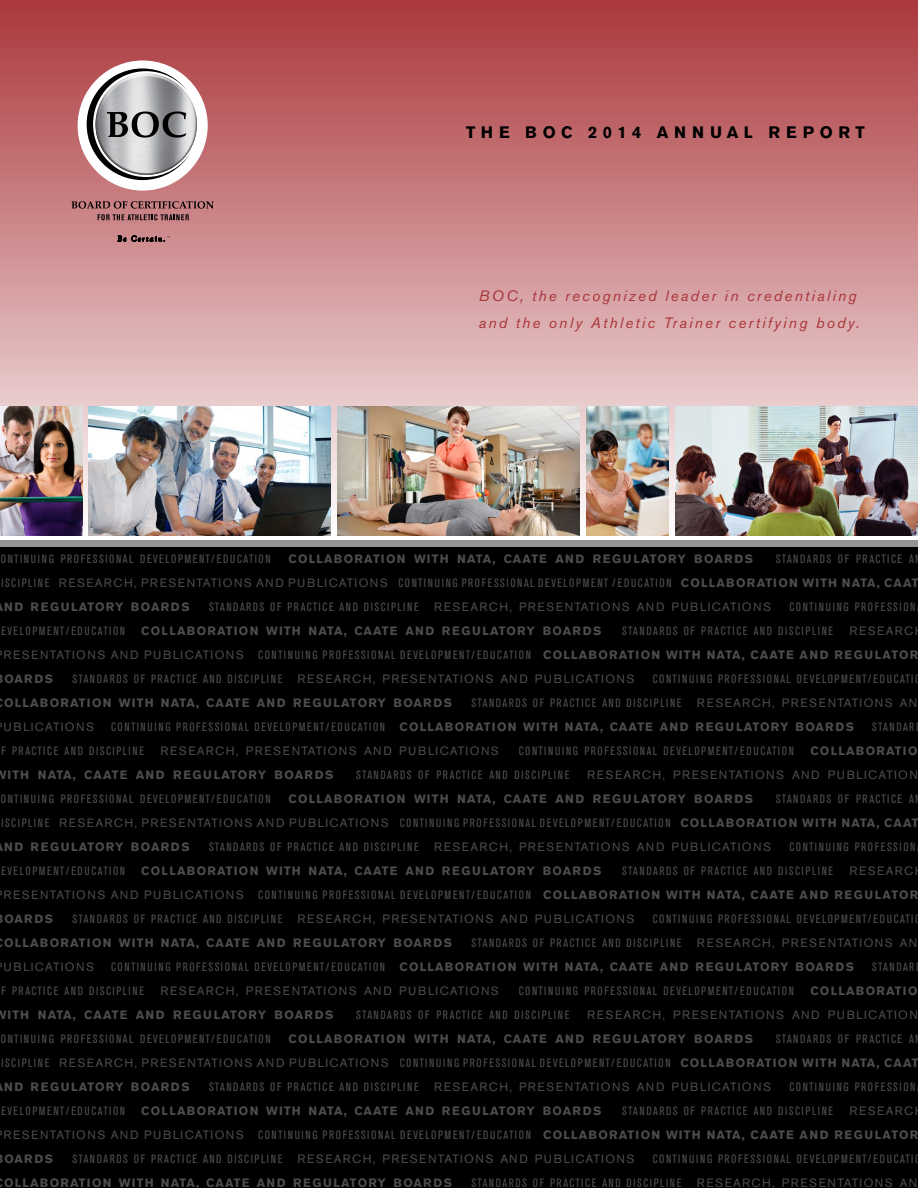
<style>
.page{position:relative;width:918px;height:1188px;background:#fff}
.page>*{position:absolute;margin:0;border:0;box-sizing:border-box;transform-origin:0 0}
.t1{font:700 16.5px "Akzidenz Grotesk BE";letter-spacing:.325em;color:#000}
.t2{font:italic 15px/27px "Akzidenz Grotesk BE";letter-spacing:.15em;color:#a93439}
.t3{font:condensed 12px/24px "Akzidenz Grotesk BE";letter-spacing:.12em;color:#4d4d4f}
.t4{font:700 12px/24px "Akzidenz Grotesk BE";letter-spacing:.1em;color:#4d4d4f}
.t5{font:12px "Akzidenz Grotesk BE";letter-spacing:.12em;color:#4d4d4f}
.s1{font-stretch:normal}
.s2{font-weight:700;font-stretch:normal}
.s3{font-weight:400}
.s4{font-weight:400;font-stretch:condensed}
</style>
<div class="page">
<div style="left:0;top:0;width:918px;height:575px;background:linear-gradient(to bottom,#ad393e,#f8ffff)"></div>
<div style="left:0;top:546px;width:918px;height:642px;background:#000"></div>
<div style="left:0;top:540px;width:918px;height:6px;background:#939598"></div>
<img style="left:89px;top:406px;width:242px;height:129px">
<img style="left:0;top:406px;width:82px;height:129px">
<img style="left:586px;top:406px;width:82px;height:129px">
<img style="left:338px;top:406px;width:241px;height:129px">
<img style="left:675px;top:406px;width:243px;height:129px">
<div style="left:78px;top:60px;width:130px;height:131px;background:#fff;border-radius:50%"></div>
<img style="left:191px;top:74px;width:6px;height:101px">
<svg style="left:87px;top:68px;width:104px;height:112px"></svg>
<img style="left:107px;top:112px;width:21px;height:25px">
<img style="left:132px;top:111px;width:27px;height:27px">
<img style="left:163px;top:111px;width:23px;height:27px">
<svg style="left:118px;top:236px;width:8px;height:5px"></svg>
<svg style="left:132px;top:236px;width:38px;height:5px"></svg>
<svg style="left:71px;top:201px;width:143px;height:19px;background:#9d6567"></svg>
<h1 class="t1" style="left:466px;top:122px;width:400px">THE BOC 2014 ANNUAL REPORT</h1>
<p class="t2" style="left:479px;top:282px;width:382px">BOC, the recognized leader in credentialing and the only Athletic Trainer certifying body.</p>
<p class="t3" style="left:1px;top:547px;width:271px">ONTINUING PROFESSIONAL DEVELOPMENT/EDUCATION</p>
<p class="t4" style="left:289px;top:547px;width:466px">COLLABORATION WITH NATA, CAATE AND REGULATORY BOARDS</p>
<p class="t3" style="left:1px;top:547px;width:921px;text-indent:774px">STANDARDS OF PRACTICE AN<br>ISCIPLINE <span class="s1">RESEARCH, PRESENTATIONS AND PUBLICATIONS</span> CONTINUING PROFESSIONAL DEVELOPMENT /EDUCATION <span class="s2">COLLABORATION WITH NATA, CAAT<br>ND REGULATORY BOARDS</span></p>
<p class="t3" style="left:209px;top:595px;width:211px">STANDARDS OF PRACTICE AND DISCIPLINE</p>
<p class="t5" style="left:434px;top:600px;width:338px">RESEARCH, PRESENTATIONS AND PUBLICATIONS</p>
<p class="t3" style="left:789px;top:595px;width:128px">CONTINUING PROFESSION</p>
<p class="t3" style="left:1px;top:619px;width:125px">EVELOPMENT/EDUCATION</p>
<p class="t4" style="left:141px;top:619px;width:462px">COLLABORATION WITH NATA, CAATE AND REGULATORY BOARDS</p>
<p class="t3" style="left:622px;top:619px;width:213px">STANDARDS OF PRACTICE AND DISCIPLINE</p>
<p class="t4" style="left:3px;top:619px;width:916px;text-indent:846px"><span class="s3">RESEARC<br>RESENTATIONS AND PUBLICATIONS</span> <span class="s4">CONTINUING PROFESSIONAL DEVELOPMENT/EDUCATION</span> COLLABORATION WITH NATA, CAATE AND REGULATOR<br>OARDS</p>
<p class="t3" style="left:73px;top:667px;width:211px">STANDARDS OF PRACTICE AND DISCIPLINE</p>
<p class="t5" style="left:298px;top:672px;width:338px">RESEARCH, PRESENTATIONS AND PUBLICATIONS</p>
<p class="t3" style="left:653px;top:667px;width:269px">CONTINUING PROFESSIONAL DEVELOPMENT/EDUCATIO</p>
<p class="t4" style="left:4px;top:691px;width:450px">OLLABORATION WITH NATA, CAATE AND REGULATORY BOARDS</p>
<p class="t3" style="left:472px;top:691px;width:212px">STANDARDS OF PRACTICE AND DISCIPLINE</p>
<p class="t5" style="left:697px;top:696px;width:222px">RESEARCH, PRESENTATIONS AN</p>
<p class="t5" style="left:3px;top:720px;width:92px">UBLICATIONS</p>
<p class="t4" style="left:111px;top:715px;width:745px"><span class="s4">CONTINUING PROFESSIONAL DEVELOPMENT/EDUCATION</span> COLLABORATION WITH NATA, CAATE AND REGULATORY BOARDS</p>
<p class="t3" style="left:872px;top:715px;width:44px">STANDAR</p>
<p class="t3" style="left:1px;top:739px;width:144px">F PRACTICE AND DISCIPLINE</p>
<p class="t5" style="left:161px;top:744px;width:340px">RESEARCH, PRESENTATIONS AND PUBLICATIONS</p>
<p class="t3" style="left:519px;top:739px;width:277px">CONTINUING PROFESSIONAL DEVELOPMENT/EDUCATION</p>
<p class="t4" style="left:810px;top:739px;width:109px">COLLABORATIO</p>
<p class="t4" style="left:-6px;top:763px;width:340px">WITH NATA, CAATE AND REGULATORY BOARDS</p>
<p class="t3" style="left:356px;top:763px;width:215px">STANDARDS OF PRACTICE AND DISCIPLINE</p>
<p class="t5" style="left:587px;top:768px;width:332px">RESEARCH, PRESENTATIONS AND PUBLICATION</p>
<p class="t3" style="left:1px;top:787px;width:271px">ONTINUING PROFESSIONAL DEVELOPMENT/EDUCATION</p>
<p class="t4" style="left:289px;top:787px;width:466px">COLLABORATION WITH NATA, CAATE AND REGULATORY BOARDS</p>
<p class="t3" style="left:1px;top:787px;width:921px;text-indent:774px">STANDARDS OF PRACTICE AN<br>ISCIPLINE <span class="s1">RESEARCH, PRESENTATIONS AND PUBLICATIONS</span> CONTINUING PROFESSIONAL DEVELOPMENT/EDUCATION <span class="s2">COLLABORATION WITH NATA, CAAT<br>ND REGULATORY BOARDS</span></p>
<p class="t3" style="left:209px;top:835px;width:211px">STANDARDS OF PRACTICE AND DISCIPLINE</p>
<p class="t5" style="left:434px;top:840px;width:338px">RESEARCH, PRESENTATIONS AND PUBLICATIONS</p>
<p class="t3" style="left:789px;top:835px;width:128px">CONTINUING PROFESSION</p>
<p class="t3" style="left:1px;top:859px;width:125px">EVELOPMENT/EDUCATION</p>
<p class="t4" style="left:141px;top:859px;width:462px">COLLABORATION WITH NATA, CAATE AND REGULATORY BOARDS</p>
<p class="t3" style="left:622px;top:859px;width:213px">STANDARDS OF PRACTICE AND DISCIPLINE</p>
<p class="t4" style="left:3px;top:859px;width:916px;text-indent:846px"><span class="s3">RESEARC<br>RESENTATIONS AND PUBLICATIONS</span> <span class="s4">CONTINUING PROFESSIONAL DEVELOPMENT/EDUCATION</span> COLLABORATION WITH NATA, CAATE AND REGULATOR<br>OARDS</p>
<p class="t3" style="left:73px;top:907px;width:211px">STANDARDS OF PRACTICE AND DISCIPLINE</p>
<p class="t5" style="left:298px;top:912px;width:338px">RESEARCH, PRESENTATIONS AND PUBLICATIONS</p>
<p class="t3" style="left:653px;top:907px;width:269px">CONTINUING PROFESSIONAL DEVELOPMENT/EDUCATIO</p>
<p class="t4" style="left:4px;top:931px;width:450px">OLLABORATION WITH NATA, CAATE AND REGULATORY BOARDS</p>
<p class="t3" style="left:472px;top:931px;width:212px">STANDARDS OF PRACTICE AND DISCIPLINE</p>
<p class="t5" style="left:697px;top:936px;width:222px">RESEARCH, PRESENTATIONS AN</p>
<p class="t5" style="left:3px;top:960px;width:92px">UBLICATIONS</p>
<p class="t4" style="left:111px;top:955px;width:745px"><span class="s4">CONTINUING PROFESSIONAL DEVELOPMENT/EDUCATION</span> COLLABORATION WITH NATA, CAATE AND REGULATORY BOARDS</p>
<p class="t3" style="left:872px;top:955px;width:44px">STANDAR</p>
<p class="t3" style="left:1px;top:979px;width:144px">F PRACTICE AND DISCIPLINE</p>
<p class="t5" style="left:161px;top:984px;width:340px">RESEARCH, PRESENTATIONS AND PUBLICATIONS</p>
<p class="t3" style="left:519px;top:979px;width:277px">CONTINUING PROFESSIONAL DEVELOPMENT/EDUCATION</p>
<p class="t4" style="left:810px;top:979px;width:109px">COLLABORATIO</p>
<p class="t4" style="left:-6px;top:1003px;width:340px">WITH NATA, CAATE AND REGULATORY BOARDS</p>
<p class="t3" style="left:356px;top:1003px;width:215px">STANDARDS OF PRACTICE AND DISCIPLINE</p>
<p class="t5" style="left:587px;top:1008px;width:332px">RESEARCH, PRESENTATIONS AND PUBLICATION</p>
<p class="t3" style="left:1px;top:1027px;width:271px">ONTINUING PROFESSIONAL DEVELOPMENT/EDUCATION</p>
<p class="t4" style="left:289px;top:1027px;width:466px">COLLABORATION WITH NATA, CAATE AND REGULATORY BOARDS</p>
<p class="t3" style="left:1px;top:1027px;width:921px;text-indent:774px">STANDARDS OF PRACTICE AN<br>ISCIPLINE <span class="s1">RESEARCH, PRESENTATIONS AND PUBLICATIONS</span> CONTINUING PROFESSIONAL DEVELOPMENT/EDUCATION <span class="s2">COLLABORATION WITH NATA, CAAT<br>ND REGULATORY BOARDS</span></p>
<p class="t3" style="left:209px;top:1075px;width:211px">STANDARDS OF PRACTICE AND DISCIPLINE</p>
<p class="t5" style="left:434px;top:1080px;width:338px">RESEARCH, PRESENTATIONS AND PUBLICATIONS</p>
<p class="t3" style="left:789px;top:1075px;width:128px">CONTINUING PROFESSION</p>
<p class="t3" style="left:1px;top:1099px;width:125px">EVELOPMENT/EDUCATION</p>
<p class="t4" style="left:141px;top:1099px;width:462px">COLLABORATION WITH NATA, CAATE AND REGULATORY BOARDS</p>
<p class="t3" style="left:622px;top:1099px;width:213px">STANDARDS OF PRACTICE AND DISCIPLINE</p>
<p class="t4" style="left:3px;top:1099px;width:916px;text-indent:846px"><span class="s3">RESEARC<br>RESENTATIONS AND PUBLICATIONS</span> <span class="s4">CONTINUING PROFESSIONAL DEVELOPMENT/EDUCATION</span> COLLABORATION WITH NATA, CAATE AND REGULATOR<br>OARDS</p>
<p class="t3" style="left:73px;top:1147px;width:211px">STANDARDS OF PRACTICE AND DISCIPLINE</p>
<p class="t5" style="left:298px;top:1152px;width:338px">RESEARCH, PRESENTATIONS AND PUBLICATIONS</p>
<p class="t3" style="left:653px;top:1147px;width:269px">CONTINUING PROFESSIONAL DEVELOPMENT/EDUCATIO</p>
<p class="t4" style="left:4px;top:1171px;width:450px">OLLABORATION WITH NATA, CAATE AND REGULATORY BOARDS</p>
<p class="t3" style="left:472px;top:1171px;width:212px">STANDARDS OF PRACTICE AND DISCIPLINE</p>
<p class="t5" style="left:697px;top:1176px;width:222px">RESEARCH, PRESENTATIONS AN</p>
</div>
